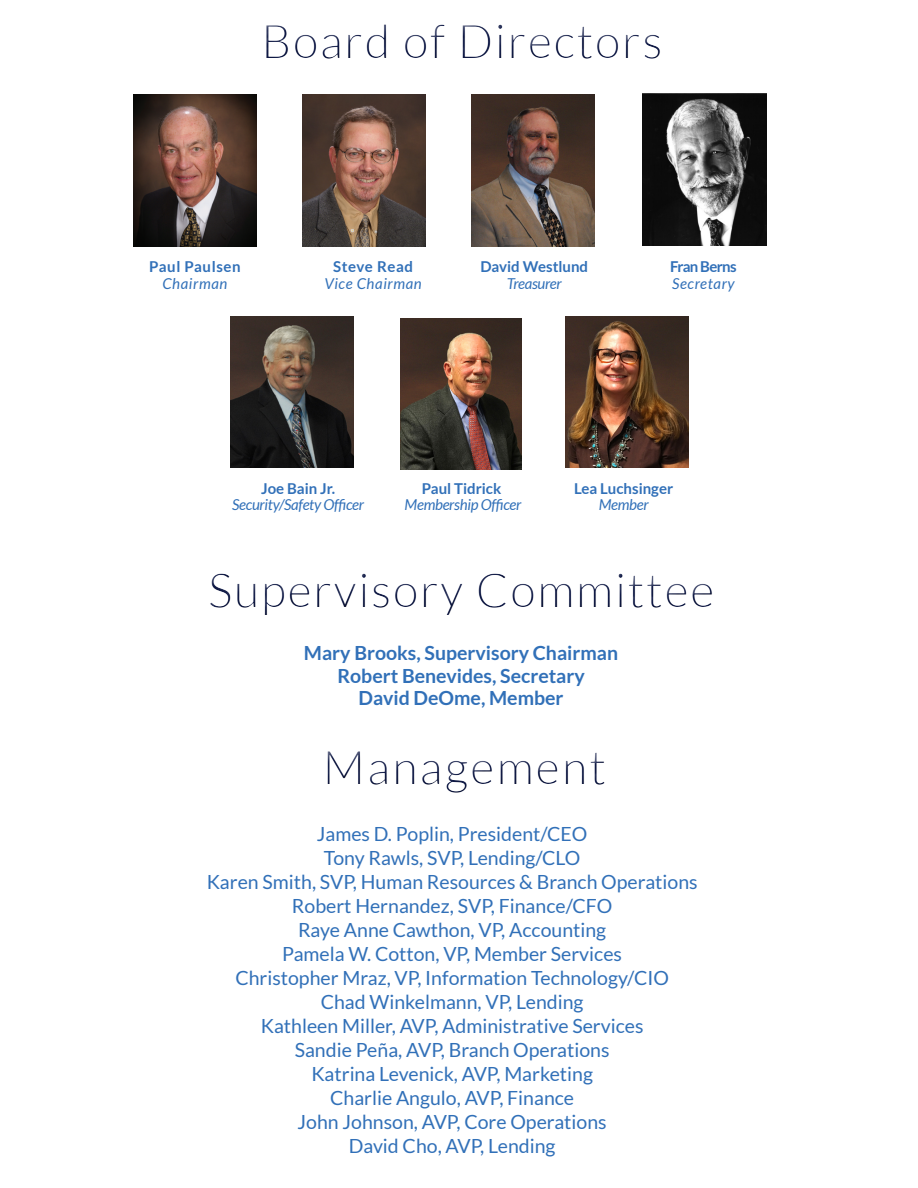
<style>
.page{position:relative;width:918px;height:1188px;background:#fff}
.page>*{position:absolute;margin:0;border:0;box-sizing:border-box;transform-origin:0 0}
.t1{font:300 46.5px "Lato";letter-spacing:.04em;color:#101a46}
.t2{font:19.5px "Lato";color:#3170b8}
.t3{font:700 19.5px "Lato";color:#3170b8}
.t4{font:700 15px/16.5px "Lato";color:#3170b8;text-align:center}
.t5{font:italic 15px/16.5px "Lato";letter-spacing:-.02em;color:#3170b8;text-align:center}
.t6{font:italic 15px/16.5px "Lato";letter-spacing:.04em;color:#3170b8;text-align:center}
.t7{font:700 15px/16.5px "Lato";letter-spacing:.04em;color:#3170b8;text-align:center}
.t8{font:700 15px/16.5px "Lato";letter-spacing:-.04em;color:#3170b8}
.s1{font-weight:400;font-style:italic}
.s2{font-weight:700;font-style:normal}
</style>
<div class="page">
<img style="left:303px;top:95px;width:123px;height:151px">
<img style="left:472px;top:95px;width:123px;height:151px">
<img style="left:133px;top:95px;width:123px;height:151px">
<img style="left:643px;top:94px;width:123px;height:151px">
<img style="left:230px;top:316px;width:123px;height:152px">
<img style="left:400px;top:318px;width:122px;height:151px">
<img style="left:566px;top:316px;width:123px;height:152px">
<h1 class="t1" style="left:261px;top:17px;width:403px">Board of Directors</h1>
<p class="t7" style="left:149px;top:258px;width:93px">Paul Paulsen<br><span class="s1">Chairman</span></p>
<p class="t6" style="left:324px;top:259px;width:99px"><span class="s2">Steve Read<br></span>Vice Chairman</p>
<p class="t8" style="left:670px;top:258px;width:68px">Fran Berns<br><span class="s1">Secretary</span></p>
<p class="t4" style="left:480px;top:258px;width:109px">David Westlund<br><span class="s1">Treasurer</span></p>
<p class="t5" style="left:232px;top:480px;width:133px"><span class="s2">Joe Bain Jr.<br></span>Security/Safety Officer</p>
<p class="t4" style="left:422px;top:480px;width:81px">Paul Tidrick</p>
<p class="t5" style="left:405px;top:497px;width:118px">Membership Officer</p>
<p class="t4" style="left:574px;top:480px;width:101px">Lea Luchsinger<br><span class="s1">Member</span></p>
<h1 class="t1" style="left:208px;top:566px;width:508px">Supervisory Committee</h1>
<p class="t3" style="left:304px;top:642px;width:316px">Mary Brooks, Supervisory Chairman</p>
<p class="t3" style="left:337px;top:664px;width:249px">Robert Benevides, Secretary</p>
<p class="t3" style="left:359px;top:687px;width:206px">David DeOme, Member</p>
<h1 class="t1" style="left:323px;top:743px;width:285px">Management</h1>
<p class="t2" style="left:317px;top:823px;width:272px">James D. Poplin, President/CEO</p>
<p class="t2" style="left:324px;top:847px;width:258px">Tony Rawls, SVP, Lending/CLO</p>
<p class="t2" style="left:207px;top:871px;width:492px">Karen Smith, SVP, Human Resources &amp; Branch Operations</p>
<p class="t2" style="left:292px;top:895px;width:322px">Robert Hernandez, SVP, Finance/CFO</p>
<p class="t2" style="left:298px;top:919px;width:310px">Raye Anne Cawthon, VP, Accounting</p>
<p class="t2" style="left:282px;top:943px;width:341px">Pamela W. Cotton, VP, Member Services</p>
<p class="t2" style="left:235px;top:967px;width:435px">Christopher Mraz, VP, Information Technology/CIO</p>
<p class="t2" style="left:321px;top:991px;width:264px">Chad Winkelmann, VP, Lending</p>
<p class="t2" style="left:261px;top:1015px;width:384px">Kathleen Miller, AVP, Administrative Services</p>
<p class="t2" style="left:295px;top:1039px;width:316px">Sandie Peña, AVP, Branch Operations</p>
<p class="t2" style="left:311px;top:1063px;width:283px">Katrina Levenick, AVP, Marketing</p>
<p class="t2" style="left:330px;top:1087px;width:246px">Charlie Angulo, AVP, Finance</p>
<p class="t2" style="left:298px;top:1111px;width:311px">John Johnson, AVP, Core Operations</p>
<p class="t2" style="left:349px;top:1135px;width:208px">David Cho, AVP, Lending</p>
</div>
